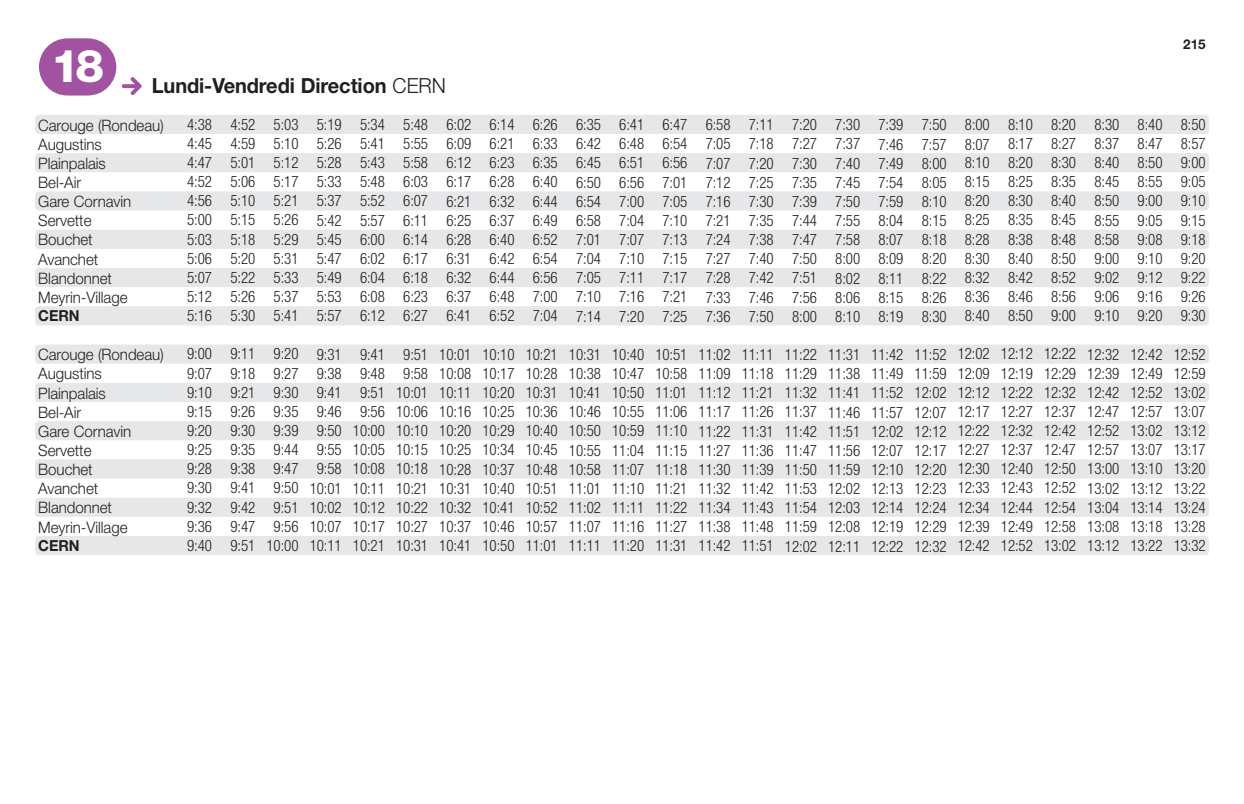
<style>
.page{position:relative;width:1244px;height:804px;background:#fff}
.page>*{position:absolute;margin:0;border:0;box-sizing:border-box;transform-origin:0 0}
.t1{font:800 45.23px "Helvetica Neue";color:#fff}
.t2{font:700 20.7px "Helvetica Neue";letter-spacing:-.005em;color:#231f20;scale:.96 1}
.t3{font:300 condensed 15.75px/19.1px "Helvetica Neue";letter-spacing:-.005em;color:#231f20;text-align:justify;scale:.95 1}
.t4{font:300 15.75px/19.1px "Helvetica Neue";letter-spacing:-.005em;color:#231f20;scale:.96 1}
.t5{font:700 15.3px "Helvetica Neue";letter-spacing:-.005em;color:#231f20;scale:.96 1}
.t6{font:700 13.5px "Helvetica Neue";color:#231f20}
.s1{font-weight:300}
</style>
<div class="page">
<div style="left:35px;top:115px;width:1174px;height:19px;background:#e6e7e9;border-radius:4px"></div>
<div style="left:35px;top:306px;width:1174px;height:19px;background:#e6e7e9;border-radius:4px"></div>
<div style="left:35px;top:459px;width:1174px;height:19px;background:#e6e7e9;border-radius:4px"></div>
<div style="left:35px;top:153px;width:1174px;height:19px;background:#e6e7e9;border-radius:4px"></div>
<div style="left:35px;top:536px;width:1174px;height:19px;background:#e6e7e9;border-radius:4px"></div>
<div style="left:35px;top:497px;width:1174px;height:20px;background:#e6e7e9;border-radius:4px"></div>
<div style="left:35px;top:191px;width:1174px;height:19px;background:#e6e7e9;border-radius:4px"></div>
<div style="left:35px;top:344px;width:1174px;height:20px;background:#e6e7e9;border-radius:4px"></div>
<div style="left:35px;top:230px;width:1174px;height:19px;background:#e6e7e9;border-radius:4px"></div>
<div style="left:35px;top:383px;width:1174px;height:19px;background:#e6e7e9;border-radius:4px"></div>
<div style="left:35px;top:268px;width:1174px;height:19px;background:#e6e7e9;border-radius:4px"></div>
<div style="left:35px;top:421px;width:1174px;height:19px;background:#e6e7e9;border-radius:4px"></div>
<svg style="left:122px;top:77px;width:20px;height:18px"></svg>
<svg style="left:39px;top:38px;width:77px;height:57px;background:#af6daf"></svg>
<h1 class="t1" style="left:51px;top:39px;width:54px">18</h1>
<h2 class="t2" style="left:152px;top:73px;width:308px">Lundi-Vendredi Direction <span class="s1">CERN</span></h2>
<p class="t4" style="left:38px;top:115px;width:132px">Carouge (Rondeau)<br>Augustins<br>Plainpalais<br>Bel-Air<br>Gare Cornavin<br>Servette<br>Bouchet<br>Avanchet<br>Blandonnet<br>Meyrin-Village</p>
<p class="t5" style="left:38px;top:306px;width:45px">CERN</p>
<p class="t4" style="left:38px;top:345px;width:132px">Carouge (Rondeau)<br>Augustins<br>Plainpalais<br>Bel-Air<br>Gare Cornavin<br>Servette<br>Bouchet<br>Avanchet<br>Blandonnet<br>Meyrin-Village</p>
<p class="t5" style="left:38px;top:536px;width:45px">CERN</p>
<p class="t3" style="left:187px;top:114px;width:28px">4:38<br>4:45<br>4:47<br>4:52<br>4:56<br>5:00<br>5:03<br>5:06<br>5:07<br>5:12<br>5:16</p>
<p class="t3" style="left:187px;top:344px;width:28px">9:00<br>9:07<br>9:10<br>9:15<br>9:20<br>9:25<br>9:28<br>9:30<br>9:32<br>9:36<br>9:40</p>
<p class="t3" style="left:230px;top:114px;width:28px">4:52<br>4:59<br>5:01<br>5:06<br>5:10<br>5:15<br>5:18<br>5:20<br>5:22<br>5:26<br>5:30</p>
<p class="t3" style="left:230px;top:344px;width:28px">9:11<br>9:18<br>9:21<br>9:26<br>9:30<br>9:35<br>9:38<br>9:41<br>9:42<br>9:47<br>9:51</p>
<p class="t3" style="left:274px;top:114px;width:28px">5:03<br>5:10<br>5:12<br>5:17<br>5:21<br>5:26<br>5:29<br>5:31<br>5:33<br>5:37<br>5:41</p>
<p class="t3" style="left:266px;top:344px;width:35px;text-align:center">9:20<br>9:27<br>9:30<br>9:35<br>9:39<br>9:44<br>9:47<br>9:50<br>9:51<br>9:56<br>10:00</p>
<p class="t3" style="left:317px;top:114px;width:28px">5:19<br>5:26<br>5:28<br>5:33<br>5:37<br>5:42<br>5:45<br>5:47<br>5:49<br>5:53<br>5:57</p>
<p class="t3" style="left:310px;top:344px;width:35px;text-align:center">9:31<br>9:38<br>9:41<br>9:46<br>9:50<br>9:55<br>9:58<br>10:01<br>10:02<br>10:07<br>10:11</p>
<p class="t3" style="left:360px;top:115px;width:28px">5:34<br>5:41<br>5:43<br>5:48<br>5:52<br>5:57<br>6:00<br>6:02<br>6:04<br>6:08<br>6:12</p>
<p class="t3" style="left:353px;top:344px;width:35px;text-align:center">9:41<br>9:48<br>9:51<br>9:56<br>10:00<br>10:05<br>10:08<br>10:11<br>10:12<br>10:17<br>10:21</p>
<p class="t3" style="left:403px;top:115px;width:28px">5:48<br>5:55<br>5:58<br>6:03<br>6:07<br>6:11<br>6:14<br>6:17<br>6:18<br>6:23<br>6:27</p>
<p class="t3" style="left:396px;top:344px;width:35px;text-align:center">9:51<br>9:58<br>10:01<br>10:06<br>10:10<br>10:15<br>10:18<br>10:21<br>10:22<br>10:27<br>10:31</p>
<p class="t3" style="left:446px;top:115px;width:28px">6:02<br>6:09<br>6:12<br>6:17<br>6:21<br>6:25<br>6:28<br>6:31<br>6:32<br>6:37<br>6:41</p>
<p class="t3" style="left:439px;top:344px;width:35px">10:01<br>10:08<br>10:11<br>10:16<br>10:20<br>10:25<br>10:28<br>10:31<br>10:32<br>10:37<br>10:41</p>
<p class="t3" style="left:490px;top:115px;width:28px">6:14<br>6:21<br>6:23<br>6:28<br>6:32<br>6:37<br>6:40<br>6:42<br>6:44<br>6:48<br>6:52</p>
<p class="t3" style="left:482px;top:344px;width:35px">10:10<br>10:17<br>10:20<br>10:25<br>10:29<br>10:34<br>10:37<br>10:40<br>10:41<br>10:46<br>10:50</p>
<p class="t3" style="left:533px;top:115px;width:28px">6:26<br>6:33<br>6:35<br>6:40<br>6:44<br>6:49<br>6:52<br>6:54<br>6:56<br>7:00<br>7:04</p>
<p class="t3" style="left:526px;top:344px;width:35px">10:21<br>10:28<br>10:31<br>10:36<br>10:40<br>10:45<br>10:48<br>10:51<br>10:52<br>10:57<br>11:01</p>
<p class="t3" style="left:576px;top:115px;width:28px">6:35<br>6:42<br>6:45<br>6:50<br>6:54<br>6:58<br>7:01<br>7:04<br>7:05<br>7:10<br>7:14</p>
<p class="t3" style="left:569px;top:344px;width:35px">10:31<br>10:38<br>10:41<br>10:46<br>10:50<br>10:55<br>10:58<br>11:01<br>11:02<br>11:07<br>11:11</p>
<p class="t3" style="left:619px;top:115px;width:28px">6:41<br>6:48<br>6:51<br>6:56<br>7:00<br>7:04<br>7:07<br>7:10<br>7:11<br>7:16<br>7:20</p>
<p class="t3" style="left:612px;top:344px;width:35px">10:40<br>10:47<br>10:50<br>10:55<br>10:59<br>11:04<br>11:07<br>11:10<br>11:11<br>11:16<br>11:20</p>
<p class="t3" style="left:662px;top:115px;width:28px">6:47<br>6:54<br>6:56<br>7:01<br>7:05<br>7:10<br>7:13<br>7:15<br>7:17<br>7:21<br>7:25</p>
<p class="t3" style="left:655px;top:344px;width:35px">10:51<br>10:58<br>11:01<br>11:06<br>11:10<br>11:15<br>11:18<br>11:21<br>11:22<br>11:27<br>11:31</p>
<p class="t3" style="left:706px;top:115px;width:28px">6:58<br>7:05<br>7:07<br>7:12<br>7:16<br>7:21<br>7:24<br>7:27<br>7:28<br>7:33<br>7:36</p>
<p class="t3" style="left:698px;top:345px;width:35px">11:02<br>11:09<br>11:12<br>11:17<br>11:22<br>11:27<br>11:30<br>11:32<br>11:34<br>11:38<br>11:42</p>
<p class="t3" style="left:749px;top:115px;width:28px">7:11<br>7:18<br>7:20<br>7:25<br>7:30<br>7:35<br>7:38<br>7:40<br>7:42<br>7:46<br>7:50</p>
<p class="t3" style="left:742px;top:345px;width:35px">11:11<br>11:18<br>11:21<br>11:26<br>11:31<br>11:36<br>11:39<br>11:42<br>11:43<br>11:48<br>11:51</p>
<p class="t3" style="left:792px;top:115px;width:28px">7:20<br>7:27<br>7:30<br>7:35<br>7:39<br>7:44<br>7:47<br>7:50<br>7:51<br>7:56<br>8:00</p>
<p class="t3" style="left:785px;top:345px;width:35px">11:22<br>11:29<br>11:32<br>11:37<br>11:42<br>11:47<br>11:50<br>11:53<br>11:54<br>11:59<br>12:02</p>
<p class="t3" style="left:835px;top:115px;width:28px">7:30<br>7:37<br>7:40<br>7:45<br>7:50<br>7:55<br>7:58<br>8:00<br>8:02<br>8:06<br>8:10</p>
<p class="t3" style="left:828px;top:345px;width:35px">11:31<br>11:38<br>11:41<br>11:46<br>11:51<br>11:56<br>11:59<br>12:02<br>12:03<br>12:08<br>12:11</p>
<p class="t6" style="left:1183px;top:36px;width:24px">215</p>
<p class="t3" style="left:878px;top:115px;width:28px">7:39<br>7:46<br>7:49<br>7:54<br>7:59<br>8:04<br>8:07<br>8:09<br>8:11<br>8:15<br>8:19</p>
<p class="t3" style="left:871px;top:345px;width:35px">11:42<br>11:49<br>11:52<br>11:57<br>12:02<br>12:07<br>12:10<br>12:13<br>12:14<br>12:19<br>12:22</p>
<p class="t3" style="left:921px;top:115px;width:28px">7:50<br>7:57<br>8:00<br>8:05<br>8:10<br>8:15<br>8:18<br>8:20<br>8:22<br>8:26<br>8:30</p>
<p class="t3" style="left:914px;top:345px;width:35px">11:52<br>11:59<br>12:02<br>12:07<br>12:12<br>12:17<br>12:20<br>12:23<br>12:24<br>12:29<br>12:32</p>
<p class="t3" style="left:965px;top:115px;width:28px">8:00<br>8:07<br>8:10<br>8:15<br>8:20<br>8:25<br>8:28<br>8:30<br>8:32<br>8:36<br>8:40</p>
<p class="t3" style="left:957px;top:344px;width:35px">12:02<br>12:09<br>12:12<br>12:17<br>12:22<br>12:27<br>12:30<br>12:33<br>12:34<br>12:39<br>12:42</p>
<p class="t3" style="left:1008px;top:114px;width:28px">8:10<br>8:17<br>8:20<br>8:25<br>8:30<br>8:35<br>8:38<br>8:40<br>8:42<br>8:46<br>8:50</p>
<p class="t3" style="left:1001px;top:344px;width:35px">12:12<br>12:19<br>12:22<br>12:27<br>12:32<br>12:37<br>12:40<br>12:43<br>12:44<br>12:49<br>12:52</p>
<p class="t3" style="left:1051px;top:114px;width:28px">8:20<br>8:27<br>8:30<br>8:35<br>8:40<br>8:45<br>8:48<br>8:50<br>8:52<br>8:56<br>9:00</p>
<p class="t3" style="left:1044px;top:344px;width:35px">12:22<br>12:29<br>12:32<br>12:37<br>12:42<br>12:47<br>12:50<br>12:52<br>12:54<br>12:58<br>13:02</p>
<p class="t3" style="left:1094px;top:114px;width:28px">8:30<br>8:37<br>8:40<br>8:45<br>8:50<br>8:55<br>8:58<br>9:00<br>9:02<br>9:06<br>9:10</p>
<p class="t3" style="left:1087px;top:344px;width:35px">12:32<br>12:39<br>12:42<br>12:47<br>12:52<br>12:57<br>13:00<br>13:02<br>13:04<br>13:08<br>13:12</p>
<p class="t3" style="left:1137px;top:115px;width:28px">8:40<br>8:47<br>8:50<br>8:55<br>9:00<br>9:05<br>9:08<br>9:10<br>9:12<br>9:16<br>9:20</p>
<p class="t3" style="left:1130px;top:344px;width:35px">12:42<br>12:49<br>12:52<br>12:57<br>13:02<br>13:07<br>13:10<br>13:12<br>13:14<br>13:18<br>13:22</p>
<p class="t3" style="left:1181px;top:115px;width:28px">8:50<br>8:57<br>9:00<br>9:05<br>9:10<br>9:15<br>9:18<br>9:20<br>9:22<br>9:26<br>9:30</p>
<p class="t3" style="left:1173px;top:344px;width:35px">12:52<br>12:59<br>13:02<br>13:07<br>13:12<br>13:17<br>13:20<br>13:22<br>13:24<br>13:28<br>13:32</p>
</div>
